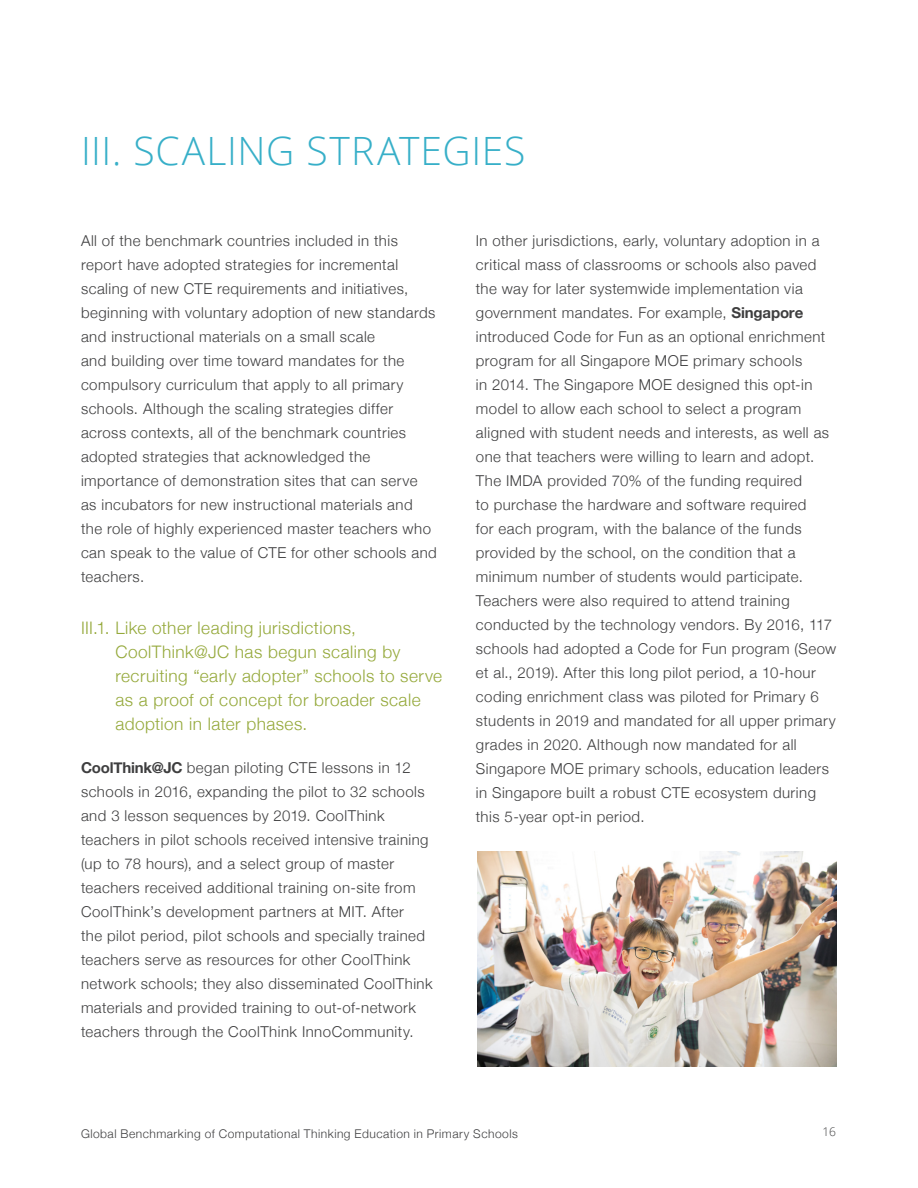
<style>
.page{position:relative;width:918px;height:1188px;background:#fff}
.page>*{position:absolute;margin:0;border:0;box-sizing:border-box;transform-origin:0 0}
.Header_1{font:300 39px "Open Sans";letter-spacing:.02em;color:#37afc8}
.finding{font:300 17.25px/24px "Helvetica Neue";letter-spacing:.025em;color:#95a93b}
.Basic_body{font:300 15px/24px "Helvetica Neue";letter-spacing:.03em;color:#3e3e3f}
.t1{font:300 12px "Helvetica Neue";letter-spacing:.04em;color:#3e3e3f}
.t2{font:300 12px "Open Sans";color:#3e3e3f}
.s1{font-weight:700}
</style>
<div class="page">
<img style="left:477px;top:851px;width:360px;height:215px">
<p class="Header_1" style="left:81px;top:124px;width:446px">III. SCALING STRATEGIES</p>
<p class="Basic_body" style="left:81px;top:227px;width:357px">All of the benchmark countries included in this report have adopted strategies for incremental scaling of new CTE requirements and initiatives, beginning with voluntary adoption of new standards and instructional materials on a small scale<br>and building over time toward mandates for the compulsory curriculum that apply to all primary schools. Although the scaling strategies differ across contexts, all of the benchmark countries adopted strategies that acknowledged the importance of demonstration sites that can serve<br>as incubators for new instructional materials and the role of highly experienced master teachers who can speak to the value of CTE for other schools and teachers.</p>
<p class="finding" style="left:115px;top:615px;width:328px;text-indent:-34px">III.1. Like other leading jurisdictions, CoolThink@JC has begun scaling by recruiting “early adopter” schools to serve as a proof of concept for broader scale adoption in later phases.</p>
<p class="Basic_body" style="left:81px;top:754px;width:353px"><span class="s1">CoolThink@JC</span> began piloting CTE lessons in 12 schools in 2016, expanding the pilot to 32 schools and 3 lesson sequences by 2019. CoolThink teachers in pilot schools received intensive training (up to 78 hours), and a select group of master teachers received additional training on-site from CoolThink’s development partners at MIT. After<br>the pilot period, pilot schools and specially trained teachers serve as resources for other CoolThink network schools; they also disseminated CoolThink materials and provided training to out-of-network teachers through the CoolThink InnoCommunity.</p>
<p class="Basic_body" style="left:476px;top:227px;width:362px">In other jurisdictions, early, voluntary adoption in a critical mass of classrooms or schools also paved the way for later systemwide implementation via government mandates. For example, <span class="s1">Singapore </span>introduced Code for Fun as an optional enrichment program for all Singapore MOE primary schools<br>in 2014. The Singapore MOE designed this opt-in model to allow each school to select a program aligned with student needs and interests, as well as one that teachers were willing to learn and adopt.<br>The IMDA provided 70% of the funding required<br>to purchase the hardware and software required<br>for each program, with the balance of the funds provided by the school, on the condition that a minimum number of students would participate.<br>Teachers were also required to attend training conducted by the technology vendors. By 2016, 117 schools had adopted a Code for Fun program (Seow et al., 2019). After this long pilot period, a 10-hour coding enrichment class was piloted for Primary 6 students in 2019 and mandated for all upper primary grades in 2020. Although now mandated for all Singapore MOE primary schools, education leaders in Singapore built a robust CTE ecosystem during this 5-year opt-in period.</p>
<p class="t1" style="left:81px;top:1124px;width:438px">Global Benchmarking of Computational Thinking Education in Primary Schools</p>
<p class="t2" style="left:822px;top:1123px;width:15px">16</p>
</div>
